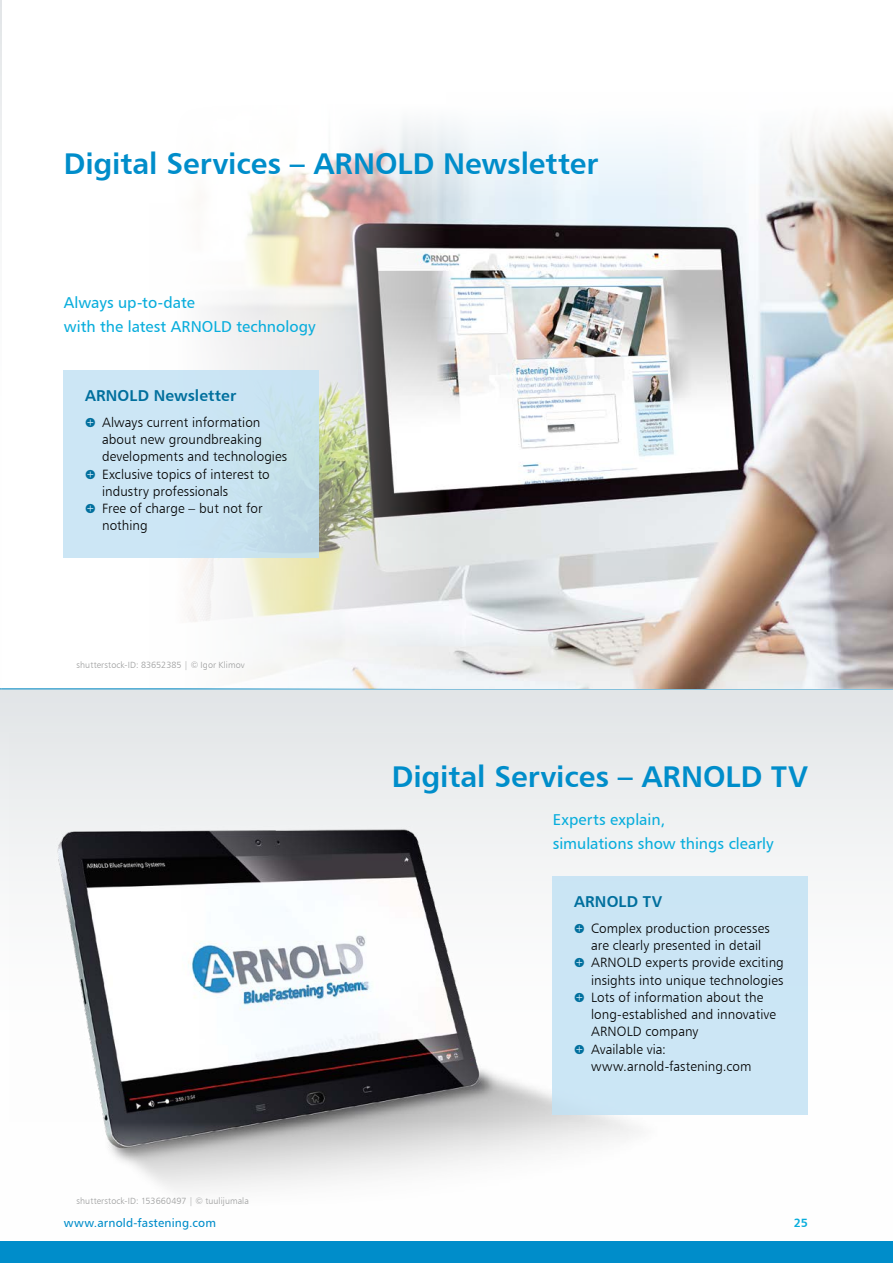
<style>
.page{position:relative;width:893px;height:1263px;background:#fff}
.page>*{position:absolute;margin:0;border:0;box-sizing:border-box;transform-origin:0 0}
.t1{font:30px "Humanist 777 BT Bold B";color:#008dca}
.t2{font:15.75px/24px "Humanist 777 BT Roman B";color:#08addc}
.t3{font:15.75px "Humanist 777 BT Bold B";letter-spacing:.01em;color:#006f9d}
.t4{font:13.5px/17.2px "Humanist 777 BT Light B";letter-spacing:.005em;color:#000}
.t5{font:12px "Humanist 777 BT Roman B";letter-spacing:.015em;color:#008dca}
.t6{font:12px "Humanist 777 BT Bold B";color:#08addc}
.t7{font:9px "Humanist 777 BT Light B";letter-spacing:.01em;color:#9c9d9d}
.s1{font-family:"Klavika";color:#006f9d}
</style>
<div class="page">
<div style="left:0;top:689px;width:893px;height:553px;background:linear-gradient(to bottom,#e9ebed,#fff)"></div>
<svg style="left:0;top:0;width:1px;height:691px"></svg>
<hr style="left:1px;top:688px;width:892px;height:1px;background:#008dca">
<div style="left:0;top:1242px;width:893px;height:21px;background:#008dca"></div>
<img style="left:10px;top:734px;width:660px;height:474px">
<img style="left:150px;top:115px;width:743px;height:573px">
<div style="left:64px;top:370px;width:255px;height:187px;background:linear-gradient(to right,#cfe8f9,#c4dfeb)"></div>
<div style="left:553px;top:876px;width:255px;height:238px;background:#cbe5f5"></div>
<h1 class="t1" style="left:64px;top:145px;width:536px">Digital Services – ARNOLD Newsletter</h1>
<p class="t2" style="left:64px;top:290px;width:253px">Always up-to-date<br>with the latest ARNOLD technology</p>
<p class="t3" style="left:85px;top:386px;width:153px">ARNOLD Newsletter</p>
<p class="t4" style="left:102px;top:413px;width:187px;text-indent:-17px"><span class="s1">•</span> Always current information about new groundbreaking developments and technologies</p>
<p class="t4" style="left:102px;top:465px;width:169px;text-indent:-17px"><span class="s1">•</span> Exclusive topics of interest to industry professionals</p>
<p class="t4" style="left:102px;top:500px;width:162px;text-indent:-17px"><span class="s1">•</span> Free of charge – but not for nothing</p>
<p class="t7" style="left:77px;top:659px;width:170px">shutterstock-ID: 83652385 | © Igor Klimov</p>
<p class="t7" style="left:77px;top:1195px;width:174px">shutterstock-ID: 153660497 | © tuulijumala</p>
<h1 class="t1" style="left:392px;top:757px;width:418px">Digital Services – ARNOLD TV</h1>
<p class="t2" style="left:553px;top:807px;width:222px">Experts explain,<br>simulations show things clearly</p>
<p class="t3" style="left:574px;top:892px;width:90px">ARNOLD TV</p>
<p class="t4" style="left:591px;top:919px;width:180px;text-indent:-17px"><span class="s1">•</span> Complex production processes are clearly presented in detail</p>
<p class="t4" style="left:574px;top:954px;width:211px;text-align:right"><span class="s1">•</span> ARNOLD experts provide exciting insights into unique technologies</p>
<p class="t4" style="left:591px;top:988px;width:186px;text-indent:-17px"><span class="s1">•</span> Lots of information about the long-established and innovative<br>ARNOLD company</p>
<p class="t4" style="left:591px;top:1040px;width:162px;text-indent:-17px"><span class="s1">•</span> Available via: www.arnold-fastening.com</p>
<p class="t5" style="left:64px;top:1215px;width:154px">www.arnold-fastening.com</p>
<p class="t6" style="left:794px;top:1215px;width:16px">25</p>
</div>
